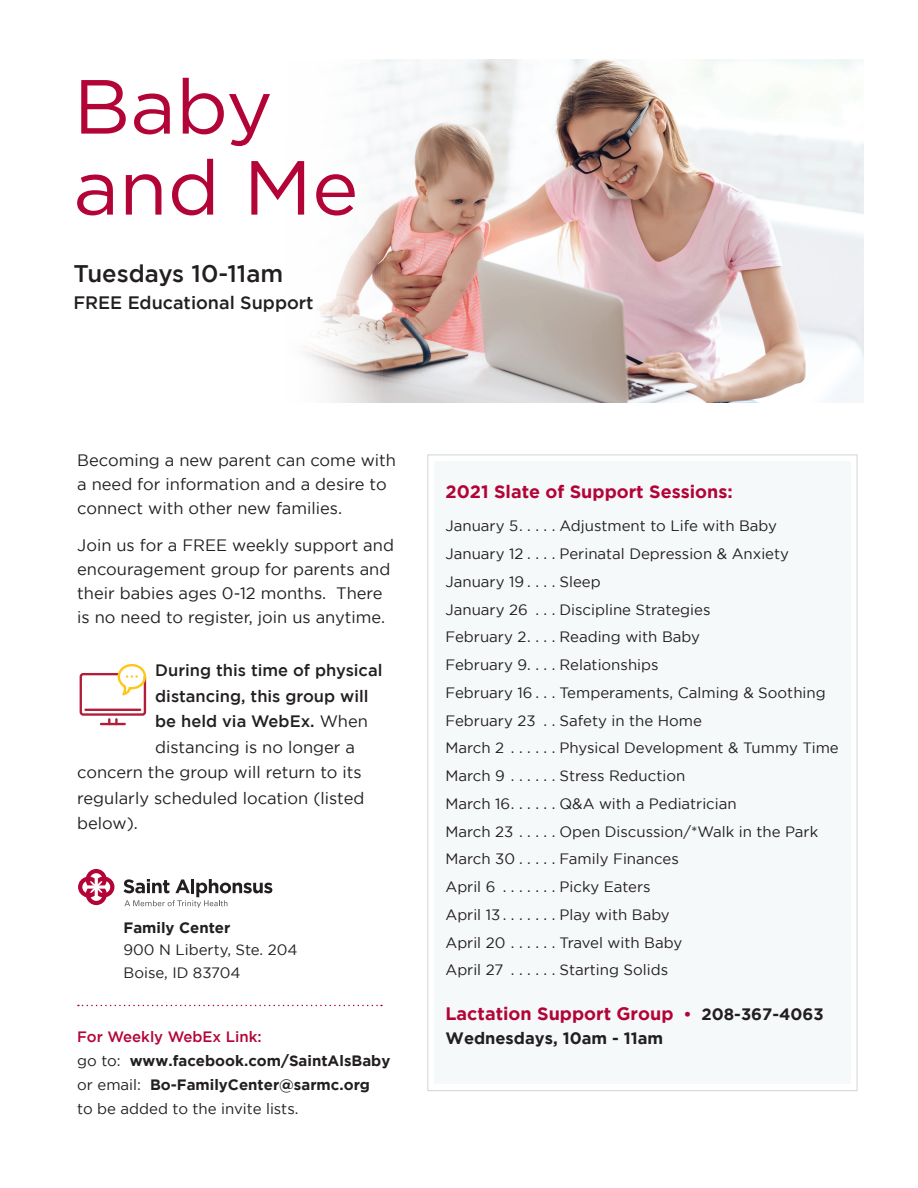
<style>
.page{position:relative;width:918px;height:1188px;background:#fff}
.page>*{position:absolute;margin:0;border:0;box-sizing:border-box;transform-origin:0 0}
.t1{font:76.5px/81px "Gotham";color:#b30437}
.t2{font:500 24px "Gotham";color:#231f20}
.t3{font:700 18px "Gotham";color:#b30437}
.t4{font:500 18px "Gotham";color:#231f20}
.t5{font:16.5px/24px "Gotham";color:#231f20}
.t6{font:500 16.5px "Gotham";color:#231f20}
.t7{font:700 16.5px "Gotham";color:#231f20}
.t8{font:15px/22.5px "Gotham";color:#231f20}
.t9{font:700 15px/24px "Gotham";color:#231f20}
.s1{font-weight:400}
.s2{font-weight:500;color:#b30437}
.s3{font-size:16.5px}
.s4{font-size:16.5px;color:#231f20}
</style>
<div class="page">
<div style="left:434px;top:461px;width:416px;height:622px;background:#f6f9fa"></div>
<img style="left:580px;top:60px;width:284px;height:342px">
<svg style="left:305px;top:59px;width:275px;height:344px"></svg>
<svg style="left:78px;top:869px;width:36px;height:36px"></svg>
<svg style="left:123px;top:879px;width:149px;height:29px"></svg>
<svg style="left:78px;top:1005px;width:304px;height:1px"></svg>
<hr style="left:101px;top:723px;width:24px;height:2px;background:#b21e3a">
<svg style="left:79px;top:663px;width:68px;height:61px"></svg>
<h1 class="t1" style="left:73px;top:65px;width:287px">Baby and Me</h1>
<h2 class="t2" style="left:73px;top:260px;width:211px">Tuesdays 10-11am</h2>
<p class="t4" style="left:73px;top:292px;width:242px">FREE Educational Support</p>
<p class="t5" style="left:77px;top:448px;width:320px">Becoming a new parent can come with a need for information and a desire to connect with other new families.</p>
<p class="t5" style="left:77px;top:533px;width:318px">Join us for a FREE weekly support and encouragement group for parents and their babies ages 0-12 months. There is no need to register, join us anytime.</p>
<p class="t6" style="left:155px;top:661px;width:229px">During this time of physical</p>
<p class="t6" style="left:155px;top:687px;width:215px">distancing, this group will</p>
<p class="t6" style="left:155px;top:712px;width:214px">be held via WebEx. <span class="s1">When</span></p>
<p class="t5" style="left:155px;top:735px;width:201px">distancing is no longer a</p>
<p class="t5" style="left:77px;top:760px;width:286px">concern the group will return to its</p>
<p class="t5" style="left:77px;top:786px;width:289px">regularly scheduled location (listed</p>
<p class="t5" style="left:77px;top:811px;width:62px">below).</p>
<p class="t9" style="left:124px;top:915px;width:108px">Family Center</p>
<p class="t8" style="left:124px;top:938px;width:176px">900 N Liberty, Ste. 204<br>Boise, ID 83704</p>
<p class="t9" style="left:77px;top:1024px;width:315px"><span class="s2">For Weekly WebEx Link:<br></span><span class="s1">go to:</span> www.facebook.com/SaintAlsBaby <span class="s1">or email:</span> Bo-FamilyCenter@sarmc.org<br><span class="s1">to be added to the invite lists.</span></p>
<p class="t3" style="left:446px;top:481px;width:289px">2021 Slate of Support Sessions:</p>
<p class="t8" style="left:446px;top:515px;width:74px">January 5</p>
<p class="t8" style="left:560px;top:515px;width:219px">Adjustment to Life with Baby</p>
<p class="t8" style="left:446px;top:542px;width:79px">January 12</p>
<p class="t8" style="left:560px;top:542px;width:231px">Perinatal Depression &amp; Anxiety</p>
<p class="t8" style="left:446px;top:570px;width:80px">January 19</p>
<p class="t8" style="left:560px;top:570px;width:43px">Sleep</p>
<p class="t8" style="left:446px;top:598px;width:84px">January 26</p>
<p class="t8" style="left:560px;top:598px;width:152px">Discipline Strategies</p>
<p class="t8" style="left:446px;top:626px;width:82px">February 2</p>
<p class="t8" style="left:560px;top:626px;width:142px">Reading with Baby</p>
<p class="t8" style="left:446px;top:653px;width:83px">February 9</p>
<p class="t8" style="left:560px;top:653px;width:101px">Relationships</p>
<p class="t8" style="left:446px;top:681px;width:88px">February 16</p>
<p class="t8" style="left:560px;top:681px;width:268px">Temperaments, Calming &amp; Soothing</p>
<p class="t8" style="left:446px;top:709px;width:92px">February 23</p>
<p class="t8" style="left:560px;top:709px;width:144px">Safety in the Home</p>
<p class="t8" style="left:446px;top:737px;width:60px">March 2</p>
<p class="t8" style="left:560px;top:737px;width:281px">Physical Development &amp; Tummy Time</p>
<p class="t8" style="left:446px;top:764px;width:61px">March 9</p>
<p class="t8" style="left:560px;top:764px;width:127px">Stress Reduction</p>
<p class="t8" style="left:446px;top:792px;width:66px">March 16</p>
<p class="t8" style="left:560px;top:792px;width:179px">Q&amp;A with a Pediatrician</p>
<p class="t8" style="left:446px;top:820px;width:69px">March 23</p>
<p class="t8" style="left:560px;top:820px;width:260px">Open Discussion/*Walk in the Park</p>
<p class="t8" style="left:446px;top:848px;width:71px">March 30</p>
<p class="t8" style="left:560px;top:848px;width:121px">Family Finances</p>
<p class="t8" style="left:446px;top:875px;width:51px">April 6</p>
<p class="t8" style="left:560px;top:875px;width:93px">Picky Eaters</p>
<p class="t8" style="left:446px;top:903px;width:56px">April 13</p>
<p class="t8" style="left:560px;top:903px;width:112px">Play with Baby</p>
<p class="t8" style="left:446px;top:931px;width:61px">April 20</p>
<p class="t8" style="left:560px;top:931px;width:124px">Travel with Baby</p>
<p class="t8" style="left:446px;top:959px;width:60px">April 27</p>
<p class="t8" style="left:560px;top:959px;width:110px">Starting Solids</p>
<p class="t3" style="left:446px;top:1004px;width:380px">Lactation Support Group <span class="s3">•</span> <span class="s4">208-367-4063</span></p>
<p class="t7" style="left:446px;top:1029px;width:219px">Wednesdays, 10am - 11am</p>
</div>
